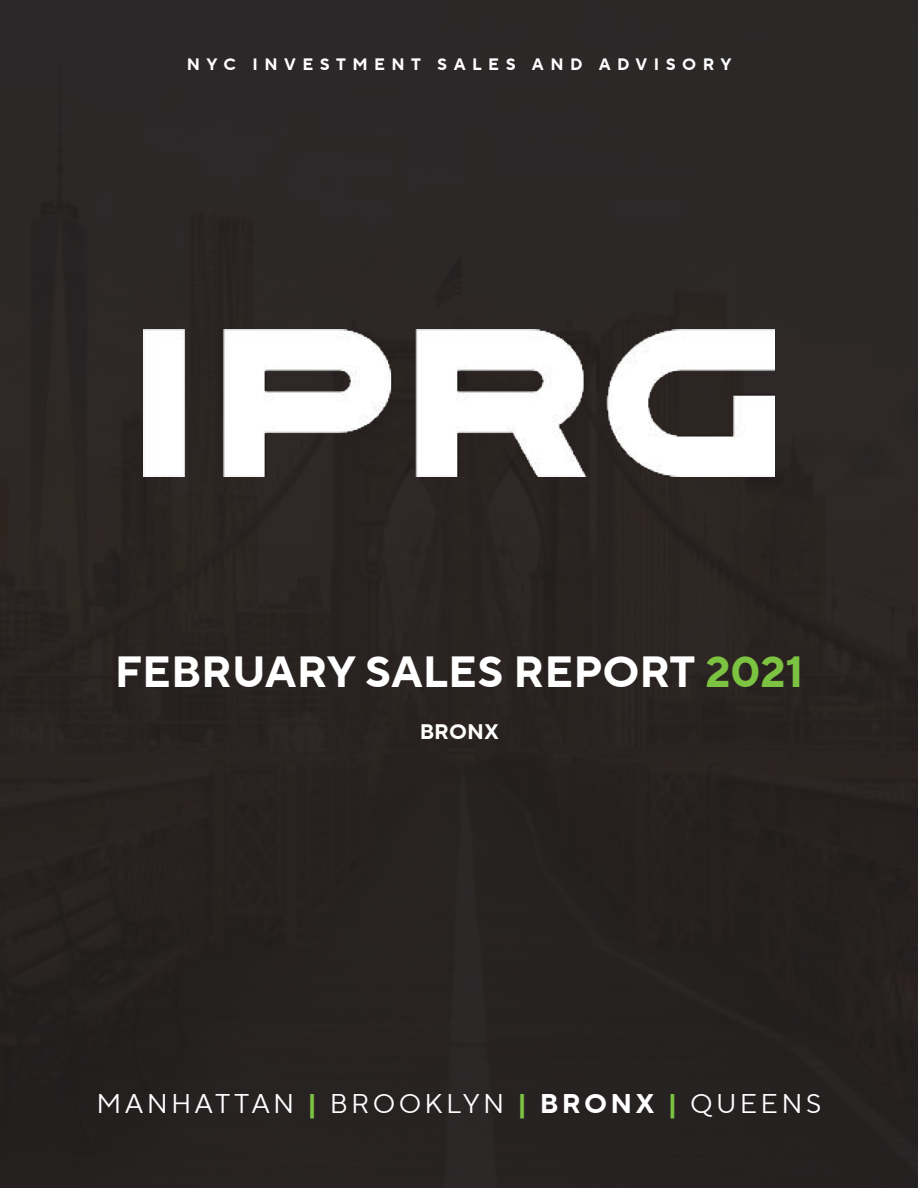
<style>
.page{position:relative;width:918px;height:1188px;background:#241f1f}
.page>*{position:absolute;margin:0;border:0;box-sizing:border-box;transform-origin:0 0}
.t1{font:700 43.5px "TT Norms Pro";color:#fff}
.t2{font:27px "TT Norms Pro";letter-spacing:.12em;color:#fff}
.t3{font:700 21px "TT Norms Pro";color:#fff}
.t4{font:700 16.5px "TT Norms Pro";letter-spacing:.39em;color:#fff}
.s1{color:#7bc341}
.s2{font-weight:700;color:#7bc341}
.s3{font-weight:700}
</style>
<div class="page">
<img style="left:144px;top:330px;width:630px;height:147px">
<p class="t4" style="left:187px;top:52px;width:546px">NYC INVESTMENT SALES AND ADVISORY</p>
<h1 class="t1" style="left:115px;top:639px;width:690px">FEBRUARY SALES REPORT <span class="s1">2021</span></h1>
<p class="t3" style="left:420px;top:716px;width:81px">BRONX</p>
<p class="t2" style="left:97px;top:1084px;width:726px">MANHATTAN <span class="s2">|</span> BROOKLYN <span class="s2">|</span> <span class="s3">BRONX</span> <span class="s2">|</span> QUEENS</p>
</div>
